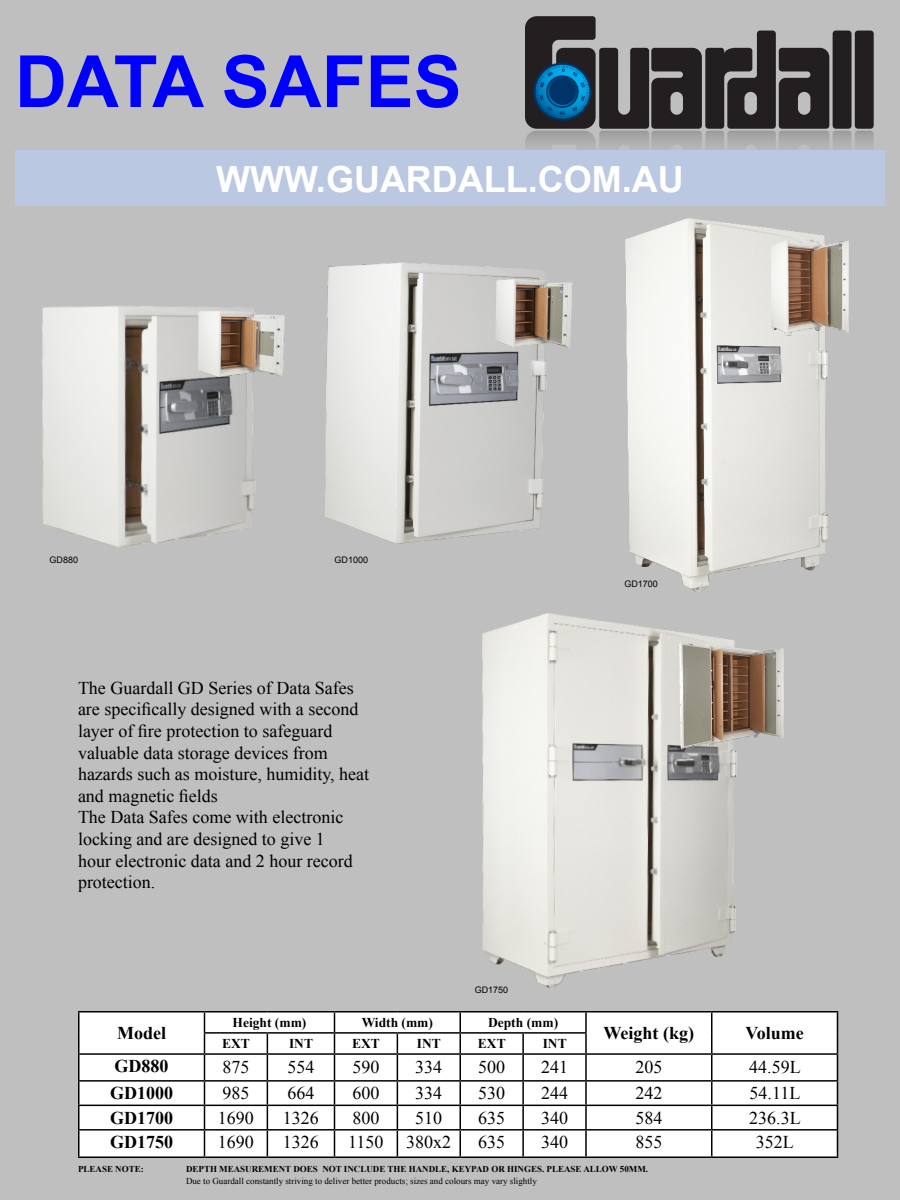
<style>
.page{position:relative;width:900px;height:1200px;background:#bfbfbf}
.page>*{position:absolute;margin:0;border:0;box-sizing:border-box;transform-origin:0 0}
.t1{font:700 72px "Arial";color:#00f}
.t2{font:700 36px "Arial";color:#fff}
.t3{font:18px/21.6px "Times New Roman";color:#000}
.t4{font:700 18px "Times New Roman";color:#000}
.t5{font:700 13.5px "Times New Roman";color:#000}
.t6{font:9px/12px "Times New Roman";color:#000}
.t7{font:9px "Arial";color:#000}
.t8{font:700 9px "Times New Roman";color:#000}
.s1{font-weight:700}
</style>
<div class="page">
<svg style="left:525px;top:16px;width:349px;height:132px"></svg>
<div style="left:15px;top:150px;width:870px;height:56px;background:#bac8e2"></div>
<div style="left:79px;top:1012px;width:758px;height:144px;background:#fff"></div>
<hr style="left:78px;top:1011px;width:126px;height:1px;background:#000">
<hr style="left:78px;top:1013px;width:2px;height:20px;background:#000">
<hr style="left:204px;top:1011px;width:63px;height:1px;background:#000">
<hr style="left:267px;top:1011px;width:67px;height:1px;background:#000">
<hr style="left:334px;top:1011px;width:63px;height:1px;background:#000">
<hr style="left:397px;top:1011px;width:63px;height:1px;background:#000">
<hr style="left:460px;top:1011px;width:63px;height:1px;background:#000">
<hr style="left:523px;top:1011px;width:63px;height:1px;background:#000">
<hr style="left:586px;top:1011px;width:126px;height:1px;background:#000">
<hr style="left:712px;top:1011px;width:126px;height:1px;background:#000">
<hr style="left:78px;top:1033px;width:2px;height:20px;background:#000">
<hr style="left:204px;top:1032px;width:63px;height:2px;background:#000">
<hr style="left:267px;top:1032px;width:67px;height:2px;background:#000">
<hr style="left:334px;top:1032px;width:63px;height:2px;background:#000">
<hr style="left:397px;top:1032px;width:63px;height:2px;background:#000">
<hr style="left:460px;top:1032px;width:63px;height:2px;background:#000">
<svg style="left:459px;top:1013px;width:2px;height:40px"></svg>
<hr style="left:523px;top:1032px;width:64px;height:2px;background:#000">
<svg style="left:522px;top:1034px;width:2px;height:19px"></svg>
<svg style="left:585px;top:1013px;width:2px;height:40px"></svg>
<hr style="left:78px;top:1053px;width:126px;height:2px;background:#000">
<hr style="left:204px;top:1053px;width:63px;height:2px;background:#000">
<hr style="left:267px;top:1053px;width:67px;height:2px;background:#000">
<hr style="left:334px;top:1053px;width:63px;height:2px;background:#000">
<hr style="left:397px;top:1053px;width:63px;height:2px;background:#000">
<hr style="left:460px;top:1053px;width:63px;height:2px;background:#000">
<hr style="left:523px;top:1053px;width:63px;height:2px;background:#000">
<hr style="left:586px;top:1053px;width:126px;height:2px;background:#000">
<hr style="left:712px;top:1053px;width:126px;height:2px;background:#000">
<hr style="left:459px;top:1055px;width:2px;height:25px;background:#000">
<hr style="left:522px;top:1055px;width:2px;height:25px;background:#000">
<hr style="left:585px;top:1055px;width:2px;height:25px;background:#000">
<hr style="left:78px;top:1080px;width:126px;height:2px;background:#000">
<hr style="left:204px;top:1080px;width:63px;height:2px;background:#000">
<hr style="left:267px;top:1080px;width:67px;height:2px;background:#000">
<hr style="left:334px;top:1080px;width:63px;height:2px;background:#000">
<hr style="left:397px;top:1080px;width:63px;height:2px;background:#000">
<hr style="left:460px;top:1080px;width:63px;height:2px;background:#000">
<hr style="left:459px;top:1082px;width:2px;height:23px;background:#000">
<hr style="left:523px;top:1080px;width:63px;height:2px;background:#000">
<hr style="left:522px;top:1082px;width:2px;height:23px;background:#000">
<hr style="left:586px;top:1080px;width:126px;height:2px;background:#000">
<hr style="left:585px;top:1082px;width:2px;height:23px;background:#000">
<hr style="left:712px;top:1080px;width:126px;height:2px;background:#000">
<hr style="left:78px;top:1105px;width:126px;height:1px;background:#000">
<hr style="left:204px;top:1105px;width:63px;height:1px;background:#000">
<hr style="left:267px;top:1105px;width:67px;height:1px;background:#000">
<hr style="left:334px;top:1105px;width:63px;height:1px;background:#000">
<hr style="left:397px;top:1105px;width:63px;height:1px;background:#000">
<hr style="left:460px;top:1105px;width:63px;height:1px;background:#000">
<hr style="left:459px;top:1106px;width:2px;height:23px;background:#000">
<hr style="left:523px;top:1105px;width:63px;height:1px;background:#000">
<hr style="left:522px;top:1106px;width:2px;height:23px;background:#000">
<hr style="left:586px;top:1105px;width:126px;height:1px;background:#000">
<hr style="left:585px;top:1106px;width:2px;height:23px;background:#000">
<hr style="left:712px;top:1105px;width:126px;height:1px;background:#000">
<hr style="left:78px;top:1129px;width:126px;height:2px;background:#000">
<hr style="left:204px;top:1129px;width:63px;height:2px;background:#000">
<svg style="left:204px;top:1013px;width:1px;height:143px"></svg>
<hr style="left:267px;top:1129px;width:67px;height:2px;background:#000">
<svg style="left:267px;top:1034px;width:1px;height:122px"></svg>
<hr style="left:334px;top:1129px;width:63px;height:2px;background:#000">
<svg style="left:334px;top:1013px;width:1px;height:143px"></svg>
<hr style="left:397px;top:1129px;width:63px;height:2px;background:#000">
<svg style="left:397px;top:1034px;width:1px;height:122px"></svg>
<hr style="left:460px;top:1129px;width:63px;height:2px;background:#000">
<hr style="left:459px;top:1131px;width:2px;height:25px;background:#000">
<hr style="left:523px;top:1129px;width:63px;height:2px;background:#000">
<hr style="left:522px;top:1131px;width:2px;height:25px;background:#000">
<hr style="left:586px;top:1129px;width:126px;height:2px;background:#000">
<hr style="left:585px;top:1131px;width:2px;height:25px;background:#000">
<hr style="left:712px;top:1129px;width:126px;height:2px;background:#000">
<svg style="left:711px;top:1013px;width:1px;height:143px"></svg>
<hr style="left:78px;top:1055px;width:2px;height:25px;background:#000">
<hr style="left:78px;top:1082px;width:2px;height:23px;background:#000">
<hr style="left:78px;top:1106px;width:2px;height:23px;background:#000">
<hr style="left:78px;top:1131px;width:2px;height:25px;background:#000">
<svg style="left:837px;top:1013px;width:1px;height:143px"></svg>
<hr style="left:78px;top:1156px;width:126px;height:2px;background:#000">
<hr style="left:204px;top:1156px;width:63px;height:2px;background:#000">
<hr style="left:267px;top:1156px;width:67px;height:2px;background:#000">
<hr style="left:334px;top:1156px;width:63px;height:2px;background:#000">
<hr style="left:397px;top:1156px;width:63px;height:2px;background:#000">
<hr style="left:460px;top:1156px;width:63px;height:2px;background:#000">
<hr style="left:523px;top:1156px;width:63px;height:2px;background:#000">
<hr style="left:586px;top:1156px;width:126px;height:2px;background:#000">
<hr style="left:712px;top:1156px;width:126px;height:2px;background:#000">
<img style="left:42px;top:306px;width:214px;height:241px">
<img style="left:197px;top:306px;width:88px;height:78px">
<img style="left:325px;top:262px;width:222px;height:282px">
<img style="left:495px;top:276px;width:77px;height:75px">
<img style="left:625px;top:218px;width:203px;height:353px">
<img style="left:771px;top:223px;width:78px;height:135px">
<img style="left:482px;top:559px;width:301px;height:429px">
<img style="left:672px;top:620px;width:112px;height:134px">
<p class="t1" style="left:15px;top:31px;width:448px">DATA SAFES</p>
<p class="t2" style="left:216px;top:154px;width:469px">WWW.GUARDALL.COM.AU</p>
<p class="t7" style="left:50px;top:553px;width:30px">GD880</p>
<p class="t7" style="left:334px;top:553px;width:35px">GD1000</p>
<p class="t3" style="left:78px;top:676px;width:293px">The Guardall GD Series of Data Safes are specifically designed with a second layer of fire protection to safeguard valuable data storage devices from hazards such as moisture, humidity, heat and magnetic fields</p>
<p class="t3" style="left:78px;top:806px;width:276px">The Data Safes come with electronic locking and are designed to give 1 hour electronic data and 2 hour record protection.</p>
<p class="t7" style="left:624px;top:578px;width:35px">GD1700</p>
<p class="t4" style="left:117px;top:1020px;width:50px">Model</p>
<p class="t7" style="left:475px;top:984px;width:35px">GD1750</p>
<p class="t5" style="left:233px;top:1013px;width:75px">Height (mm)</p>
<p class="t5" style="left:362px;top:1013px;width:73px">Width (mm)</p>
<p class="t5" style="left:488px;top:1013px;width:72px">Depth (mm)</p>
<p class="t5" style="left:222px;top:1034px;width:29px">EXT</p>
<p class="t5" style="left:289px;top:1034px;width:26px">INT</p>
<p class="t5" style="left:352px;top:1034px;width:29px">EXT</p>
<p class="t5" style="left:417px;top:1034px;width:26px">INT</p>
<p class="t5" style="left:478px;top:1034px;width:29px">EXT</p>
<p class="t5" style="left:543px;top:1034px;width:26px">INT</p>
<p class="t4" style="left:604px;top:1020px;width:92px">Weight (kg)</p>
<p class="t4" style="left:745px;top:1020px;width:60px">Volume</p>
<p class="t4" style="left:115px;top:1053px;width:55px">GD880</p>
<p class="t3" style="left:222px;top:1055px;width:28px">875</p>
<p class="t3" style="left:287px;top:1055px;width:28px">554</p>
<p class="t3" style="left:352px;top:1055px;width:28px">590</p>
<p class="t3" style="left:415px;top:1055px;width:28px">334</p>
<p class="t3" style="left:478px;top:1055px;width:28px">500</p>
<p class="t3" style="left:541px;top:1055px;width:28px">241</p>
<p class="t3" style="left:635px;top:1055px;width:28px">205</p>
<p class="t3" style="left:749px;top:1055px;width:53px">44.59L</p>
<p class="t4" style="left:110px;top:1080px;width:64px">GD1000</p>
<p class="t3" style="left:222px;top:1082px;width:28px">985</p>
<p class="t3" style="left:287px;top:1082px;width:28px">664</p>
<p class="t3" style="left:352px;top:1082px;width:28px">600</p>
<p class="t3" style="left:415px;top:1082px;width:28px">334</p>
<p class="t3" style="left:478px;top:1082px;width:28px">530</p>
<p class="t3" style="left:541px;top:1082px;width:28px">244</p>
<p class="t3" style="left:635px;top:1082px;width:28px">242</p>
<p class="t3" style="left:750px;top:1082px;width:52px">54.11L</p>
<p class="t4" style="left:110px;top:1105px;width:64px">GD1700</p>
<p class="t3" style="left:218px;top:1106px;width:37px">1690</p>
<p class="t3" style="left:283px;top:1106px;width:37px">1326</p>
<p class="t3" style="left:352px;top:1106px;width:28px">800</p>
<p class="t3" style="left:415px;top:1106px;width:28px">510</p>
<p class="t3" style="left:478px;top:1106px;width:28px">635</p>
<p class="t3" style="left:541px;top:1106px;width:28px">340</p>
<p class="t3" style="left:635px;top:1106px;width:28px">584</p>
<p class="t3" style="left:749px;top:1106px;width:53px">236.3L</p>
<p class="t4" style="left:110px;top:1129px;width:64px">GD1750</p>
<p class="t3" style="left:218px;top:1131px;width:37px">1690</p>
<p class="t3" style="left:283px;top:1131px;width:37px">1326</p>
<p class="t3" style="left:348px;top:1131px;width:37px">1150</p>
<p class="t3" style="left:406px;top:1131px;width:46px">380x2</p>
<p class="t3" style="left:478px;top:1131px;width:28px">635</p>
<p class="t3" style="left:541px;top:1131px;width:28px">340</p>
<p class="t3" style="left:635px;top:1131px;width:28px">855</p>
<p class="t3" style="left:756px;top:1131px;width:39px">352L</p>
<p class="t8" style="left:78px;top:1162px;width:67px">PLEASE NOTE:</p>
<p class="t6" style="left:186px;top:1162px;width:464px"><span class="s1">DEPTH MEASUREMENT DOES NOT INCLUDE THE HANDLE, KEYPAD OR HINGES. PLEASE ALLOW 50MM.<br></span>Due to Guardall constantly striving to deliver better products; sizes and colours may vary slightly</p>
</div>
